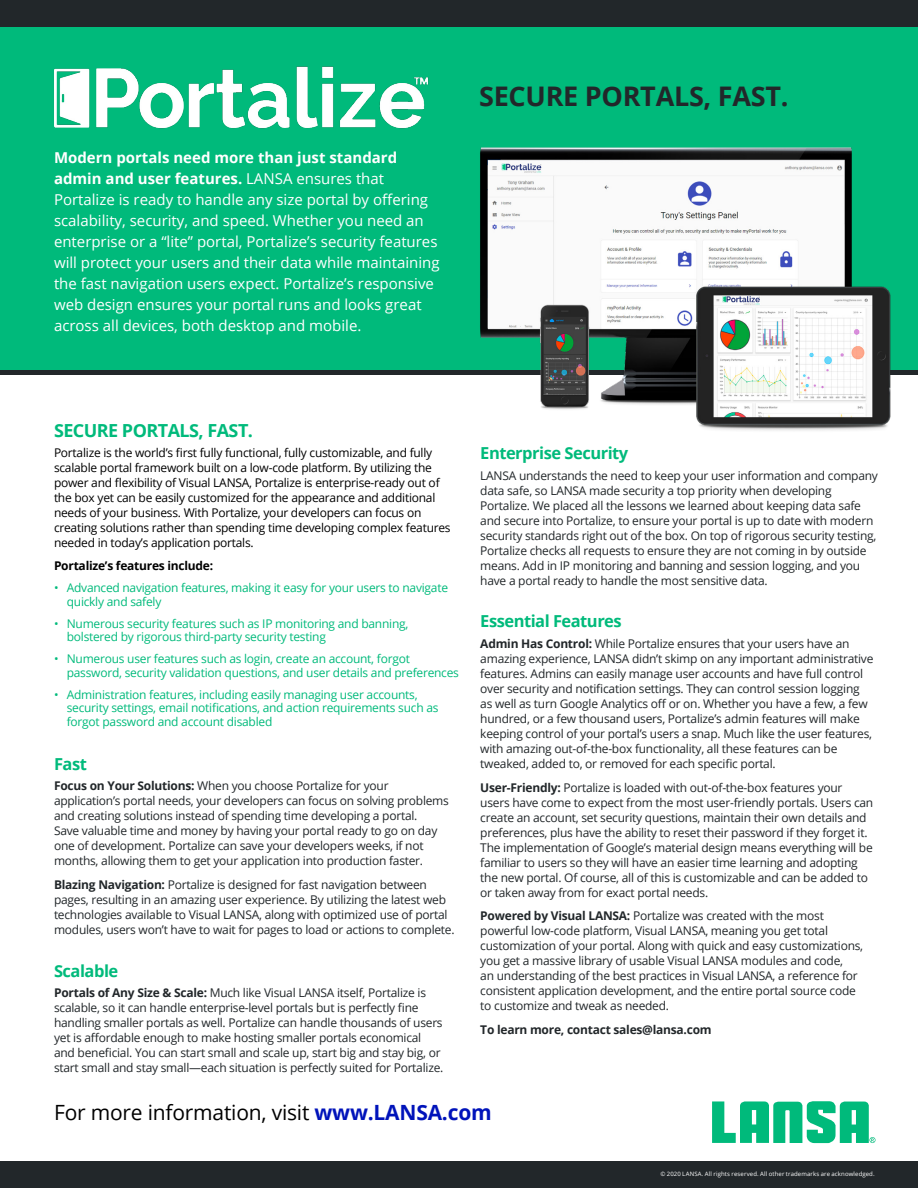
<style>
.page{position:relative;width:918px;height:1188px;background:#fff}
.page>*{position:absolute;margin:0;border:0;box-sizing:border-box;transform-origin:0 0}
.t1{font:700 27px "Open Sans";letter-spacing:-.01em;color:#22272a}
.t2{font:21px "Open Sans";letter-spacing:-.01em;color:#000}
.t3{font:700 18px "Open Sans";letter-spacing:-.03em;color:#00ba7b}
.t4{font:700 16.5px "Open Sans";letter-spacing:-.03em;color:#00ba7b}
.t5{font:15px/21px "Open Sans";color:#fff}
.t6{font:12px/15px "Open Sans";letter-spacing:-.02em;color:#22272a}
.t7{font:12px/13.5px "Open Sans";letter-spacing:-.02em;color:#00ba7b}
.t8{font:12px/15px "Open Sans";letter-spacing:-.02em;color:#000}
.t9{font:700 12px "Open Sans";letter-spacing:-.02em;color:#22272a}
.t10{font:700 12px "Open Sans";letter-spacing:-.02em;color:#000}
.t11{font:6px "Open Sans";letter-spacing:.015em;color:#fff}
.s1{font-weight:700}
.s2{font-weight:700;color:#0013ba}
</style>
<div class="page">
<div style="left:0;top:0;width:918px;height:370px;background:#00ba7b"></div>
<div style="left:0;top:370px;width:918px;height:5px;background:#22272a"></div>
<img style="left:480px;top:147px;width:411px;height:284px">
<img style="left:54px;top:66px;width:375px;height:63px">
<div style="left:0;top:0;width:918px;height:27px;background:#22272a"></div>
<svg style="left:712px;top:1101px;width:163px;height:42px"></svg>
<div style="left:0;top:1161px;width:918px;height:27px;background:#22272a"></div>
<p class="t5" style="left:54px;top:147px;width:387px"><span class="s1">Modern portals need more than just standard admin and user features.</span> LANSA ensures that Portalize is ready to handle any size portal by offering scalability, security, and speed. Whether you need an enterprise or a “lite” portal, Portalize’s security features will protect your users and their data while maintaining the fast navigation users expect. Portalize’s responsive web design ensures your portal runs and looks great across all devices, both desktop and mobile.</p>
<h1 class="t1" style="left:479px;top:77px;width:311px">SECURE PORTALS, FAST.</h1>
<h3 class="t3" style="left:54px;top:418px;width:201px">SECURE PORTALS, FAST.</h3>
<p class="t8" style="left:54px;top:445px;width:398px">Portalize is the world’s first fully functional, fully customizable, and fully scalable portal framework built on a low-code platform. By utilizing the power and flexibility of Visual LANSA, Portalize is enterprise-ready out of the box yet can be easily customized for the appearance and additional needs of your business. With Portalize, your developers can focus on creating solutions rather than spending time developing complex features needed in today’s application portals.</p>
<p class="t10" style="left:54px;top:558px;width:161px">Portalize’s features include:</p>
<p class="t7" style="left:67px;top:581px;width:383px;text-indent:-13px">• Advanced navigation features, making it easy for your users to navigate quickly and safely</p>
<p class="t7" style="left:67px;top:616px;width:343px;text-indent:-13px">• Numerous security features such as IP monitoring and banning, bolstered by rigorous third-party security testing</p>
<p class="t7" style="left:67px;top:652px;width:394px;text-indent:-13px">• Numerous user features such as login, create an account, forgot password, security validation questions, and user details and preferences</p>
<p class="t7" style="left:67px;top:687px;width:373px;text-indent:-13px">• Administration features, including easily managing user accounts, security settings, email notifications, and action requirements such as forgot password and account disabled</p>
<h3 class="t4" style="left:54px;top:753px;width:34px">Fast</h3>
<p class="t6" style="left:54px;top:778px;width:396px"><span class="s1">Focus on Your Solutions:</span> When you choose Portalize for your application’s portal needs, your developers can focus on solving problems and creating solutions instead of spending time developing a portal.<br>Save valuable time and money by having your portal ready to go on day one of development. Portalize can save your developers weeks, if not months, allowing them to get your application into production faster.</p>
<p class="t6" style="left:54px;top:877px;width:402px"><span class="s1">Blazing Navigation:</span> Portalize is designed for fast navigation between pages, resulting in an amazing user experience. By utilizing the latest web technologies available to Visual LANSA, along with optimized use of portal modules, users won’t have to wait for pages to load or actions to complete.</p>
<h3 class="t4" style="left:54px;top:959px;width:66px">Scalable</h3>
<p class="t6" style="left:54px;top:985px;width:391px"><span class="s1">Portals of Any Size &amp; Scale:</span> Much like Visual LANSA itself, Portalize is scalable, so it can handle enterprise-level portals but is perfectly fine handling smaller portals as well. Portalize can handle thousands of users yet is affordable enough to make hosting smaller portals economical and beneficial. You can start small and scale up, start big and stay big, or start small and stay small—each situation is perfectly suited for Portalize.</p>
<h3 class="t4" style="left:480px;top:442px;width:150px">Enterprise Security</h3>
<p class="t6" style="left:480px;top:468px;width:399px">LANSA understands the need to keep your user information and company data safe, so LANSA made security a top priority when developing Portalize. We placed all the lessons we learned about keeping data safe and secure into Portalize, to ensure your portal is up to date with modern security standards right out of the box. On top of rigorous security testing, Portalize checks all requests to ensure they are not coming in by outside means. Add in IP monitoring and banning and session logging, and you have a portal ready to handle the most sensitive data.</p>
<h3 class="t4" style="left:480px;top:610px;width:143px">Essential Features</h3>
<p class="t6" style="left:480px;top:636px;width:395px"><span class="s1">Admin Has Control:</span> While Portalize ensures that your users have an amazing experience, LANSA didn’t skimp on any important administrative features. Admins can easily manage user accounts and have full control over security and notification settings. They can control session logging as well as turn Google Analytics off or on. Whether you have a few, a few hundred, or a few thousand users, Portalize’s admin features will make keeping control of your portal’s users a snap. Much like the user features, with amazing out-of-the-box functionality, all these features can be tweaked, added to, or removed for each specific portal.</p>
<p class="t6" style="left:480px;top:779px;width:395px"><span class="s1">User-Friendly:</span> Portalize is loaded with out-of-the-box features your users have come to expect from the most user-friendly portals. Users can create an account, set security questions, maintain their own details and preferences, plus have the ability to reset their password if they forget it.<br>The implementation of Google’s material design means everything will be familiar to users so they will have an easier time learning and adopting the new portal. Of course, all of this is customizable and can be added to or taken away from for exact portal needs.</p>
<p class="t6" style="left:480px;top:908px;width:384px"><span class="s1">Powered by Visual LANSA:</span> Portalize was created with the most powerful low-code platform, Visual LANSA, meaning you get total customization of your portal. Along with quick and easy customizations, you get a massive library of usable Visual LANSA modules and code,<br>an understanding of the best practices in Visual LANSA, a reference for consistent application development, and the entire portal source code to customize and tweak as needed.</p>
<p class="t9" style="left:480px;top:1021px;width:233px">To learn more, contact sales@lansa.com</p>
<h2 class="t2" style="left:54px;top:1098px;width:439px">For more information, visit <span class="s2">www.LANSA.com</span></h2>
<p class="t11" style="left:660px;top:1170px;width:216px">© 2020 LANSA. All rights reserved. All other trademarks are acknowledged.</p>
</div>
